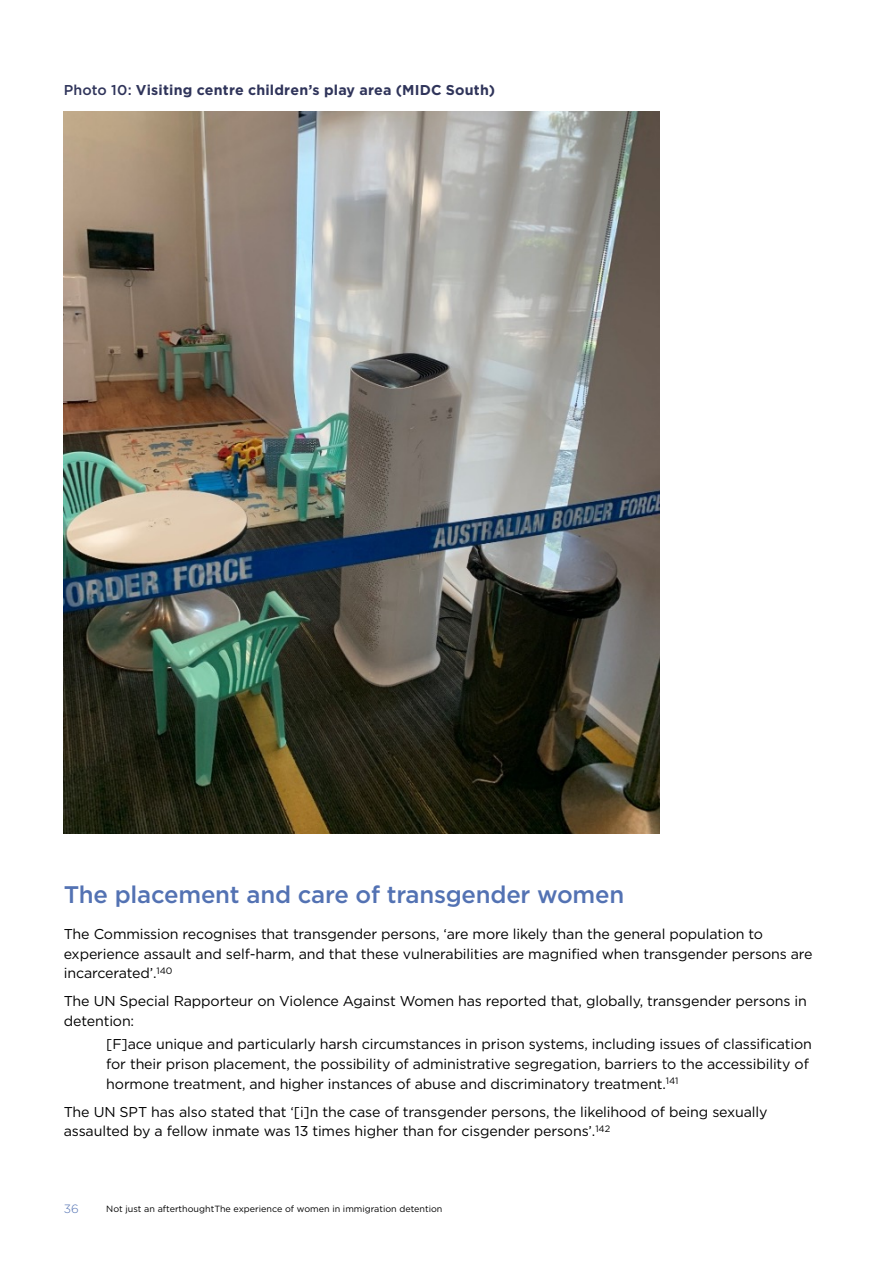
<style>
.page{position:relative;width:893px;height:1263px;background:#fff}
.page>*{position:absolute;margin:0;border:0;box-sizing:border-box;transform-origin:0 0}
.Heading_2{font:500 24px "Gotham";letter-spacing:-.01em;color:#5372b3}
.C_Body_Text{font:14.25px/19.5px "Gotham";letter-spacing:-.01em;color:#000}
.Body_Text_Indent{font:14.25px/19.5px "Gotham";letter-spacing:-.01em;color:#000}
.Figure_Caption{font:700 14.25px "Gotham";letter-spacing:.015em;color:#2f345a}
.t1{font:300 12px "Gotham";color:#5372b3}
.t2{font:9px "Gotham";color:#000}
.s1{font-weight:500}
</style>
<div class="page">
<img style="left:64px;top:111px;width:595px;height:723px">
<p class="Figure_Caption" style="left:64px;top:82px;width:433px"><span class="s1">Photo 10:</span> Visiting centre children’s play area (MIDC South)</p>
<h4 class="Heading_2" style="left:64px;top:880px;width:562px">The placement and care of transgender women</h4>
<p class="C_Body_Text" style="left:64px;top:924px;width:750px">The Commission recognises that transgender persons, ‘are more likely than the general population to experience assault and self-harm, and that these vulnerabilities are magnified when transgender persons are incarcerated’.<sup>140</sup></p>
<p class="C_Body_Text" style="left:64px;top:991px;width:745px">The UN Special Rapporteur on Violence Against Women has reported that, globally, transgender persons in detention:</p>
<p class="Body_Text_Indent" style="left:106px;top:1034px;width:707px">[F]ace unique and particularly harsh circumstances in prison systems, including issues of classification for their prison placement, the possibility of administrative segregation, barriers to the accessibility of hormone treatment, and higher instances of abuse and discriminatory treatment.<sup>141</sup></p>
<p class="C_Body_Text" style="left:64px;top:1101px;width:705px">The UN SPT has also stated that ‘[i]n the case of transgender persons, the likelihood of being sexually assaulted by a fellow inmate was 13 times higher than for cisgender persons’.<sup>142</sup></p>
<p class="t1" style="left:64px;top:1202px;width:17px">36</p>
<p class="t2" style="left:106px;top:1204px;width:338px">Not just an afterthoughtThe experience of women in immigration detention</p>
</div>
